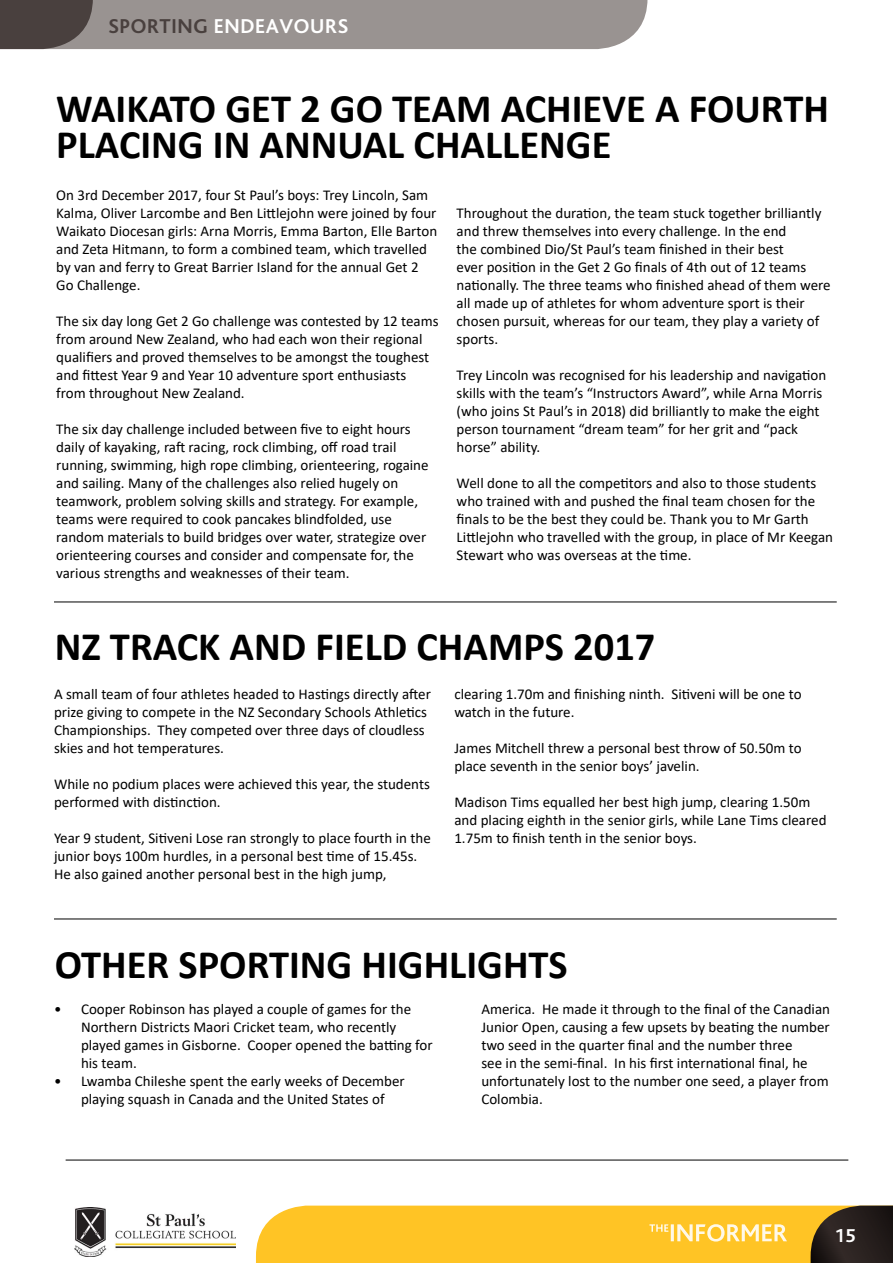
<style>
.page{position:relative;width:893px;height:1263px;background:#fff}
.page>*{position:absolute;margin:0;border:0;box-sizing:border-box;transform-origin:0 0}
.t1{font:700 40.5px/36px "Calibri";color:#000}
.t2{font:700 21px "Bliss CE";letter-spacing:.03em;color:#fff}
.t3{font:700 19.5px "Bliss CE";color:#fff}
.t4{font:15px/18px "Calibri";color:#000}
.s1{color:#49403e}
</style>
<div class="page">
<svg style="left:0;top:0;width:647px;height:49px;background:#908a88"></svg>
<img style="left:74px;top:1207px;width:161px;height:49px">
<svg style="left:256px;top:1205px;width:637px;height:58px;background:#e6b32e"></svg>
<hr style="left:66px;top:1160px;width:782px;height:1px;background:#000">
<hr style="left:54px;top:602px;width:783px;height:1px;background:#000">
<hr style="left:54px;top:918px;width:783px;height:1px;background:#000">
<h2 class="t2" style="left:108px;top:15px;width:241px"><span class="s1">SPORTING</span> ENDEAVOURS</h2>
<h1 class="t1" style="left:56px;top:90px;width:774px">WAIKATO GET 2 GO TEAM ACHIEVE A FOURTH<br>PLACING IN ANNUAL CHALLENGE</h1>
<p class="t4" style="left:56px;top:186px;width:382px">On 3rd December 2017, four St Paul’s boys: Trey Lincoln, Sam Kalma, Oliver Larcombe and Ben Littlejohn were joined by four Waikato Diocesan girls: Arna Morris, Emma Barton, Elle Barton and Zeta Hitmann, to form a combined team, which travelled by van and ferry to Great Barrier Island for the annual Get 2<br>Go Challenge.</p>
<p class="t4" style="left:56px;top:312px;width:384px">The six day long Get 2 Go challenge was contested by 12 teams from around New Zealand, who had each won their regional qualifiers and proved themselves to be amongst the toughest and fittest Year 9 and Year 10 adventure sport enthusiasts from throughout New Zealand.</p>
<p class="t4" style="left:56px;top:420px;width:374px">The six day challenge included between five to eight hours daily of kayaking, raft racing, rock climbing, off road trail running, swimming, high rope climbing, orienteering, rogaine and sailing. Many of the challenges also relied hugely on teamwork, problem solving skills and strategy. For example, teams were required to cook pancakes blindfolded, use random materials to build bridges over water, strategize over orienteering courses and consider and compensate for, the various strengths and weaknesses of their team.</p>
<p class="t4" style="left:457px;top:204px;width:375px">Throughout the duration, the team stuck together brilliantly and threw themselves into every challenge. In the end<br>the combined Dio/St Paul’s team finished in their best<br>ever position in the Get 2 Go finals of 4th out of 12 teams nationally. The three teams who finished ahead of them were all made up of athletes for whom adventure sport is their chosen pursuit, whereas for our team, they play a variety of sports.</p>
<p class="t4" style="left:457px;top:366px;width:371px">Trey Lincoln was recognised for his leadership and navigation skills with the team’s “Instructors Award”, while Arna Morris (who joins St Paul’s in 2018) did brilliantly to make the eight person tournament “dream team” for her grit and “pack horse” ability.</p>
<p class="t4" style="left:457px;top:474px;width:378px">Well done to all the competitors and also to those students who trained with and pushed the final team chosen for the finals to be the best they could be. Thank you to Mr Garth Littlejohn who travelled with the group, in place of Mr Keegan Stewart who was overseas at the time.</p>
<h1 class="t1" style="left:55px;top:628px;width:602px">NZ TRACK AND FIELD CHAMPS 2017</h1>
<p class="t4" style="left:54px;top:685px;width:378px">A small team of four athletes headed to Hastings directly after prize giving to compete in the NZ Secondary Schools Athletics Championships. They competed over three days of cloudless skies and hot temperatures.</p>
<p class="t4" style="left:54px;top:775px;width:377px">While no podium places were achieved this year, the students performed with distinction.</p>
<p class="t4" style="left:54px;top:829px;width:378px">Year 9 student, Sitiveni Lose ran strongly to place fourth in the junior boys 100m hurdles, in a personal best time of 15.45s.<br>He also gained another personal best in the high jump,</p>
<p class="t4" style="left:454px;top:685px;width:349px">clearing 1.70m and finishing ninth. Sitiveni will be one to watch in the future.</p>
<p class="t4" style="left:454px;top:739px;width:349px">James Mitchell threw a personal best throw of 50.50m to place seventh in the senior boys’ javelin.</p>
<p class="t4" style="left:454px;top:793px;width:374px">Madison Tims equalled her best high jump, clearing 1.50m and placing eighth in the senior girls, while Lane Tims cleared<br>1.75m to finish tenth in the senior boys.</p>
<h1 class="t1" style="left:55px;top:946px;width:514px">OTHER SPORTING HIGHLIGHTS</h1>
<p class="t4" style="left:81px;top:1000px;width:353px;text-indent:-27px">• Cooper Robinson has played a couple of games for the Northern Districts Maori Cricket team, who recently played games in Gisborne. Cooper opened the batting for his team.</p>
<p class="t4" style="left:54px;top:1072px;width:352px;text-align:center">• Lwamba Chileshe spent the early weeks of December playing squash in Canada and the United States of</p>
<p class="t4" style="left:481px;top:1000px;width:350px">America. He made it through to the final of the Canadian Junior Open, causing a few upsets by beating the number two seed in the quarter final and the number three<br>see in the semi-final. In his first international final, he unfortunately lost to the number one seed, a player from Colombia.</p>
<h3 class="t3" style="left:834px;top:1225px;width:23px">15</h3>
</div>
